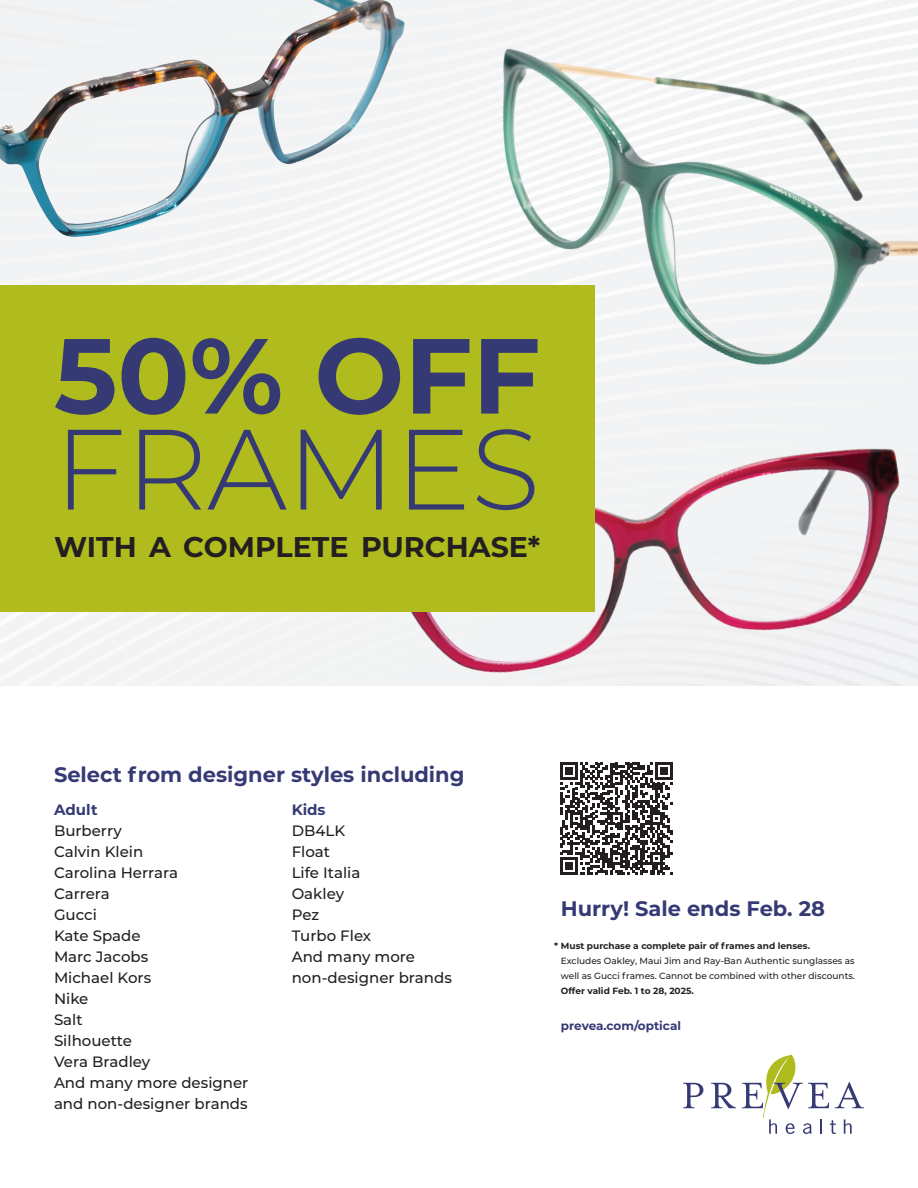
<style>
.page{position:relative;width:918px;height:1188px;background:#fff}
.page>*{position:absolute;margin:0;border:0;box-sizing:border-box;transform-origin:0 0}
.t1{font:300 114px "Montserrat";letter-spacing:-.005em;color:#363a74}
.t2{font:700 106.5px "Montserrat";color:#363a74}
.t3{font:700 28.5px "Montserrat";color:#231f20}
.t4{font:700 21px "Montserrat";color:#363a74}
.t5{font:500 15px/21px "Montserrat";color:#231f20}
.t6{font:700 15px "Montserrat";color:#363a74}
.t7{font:700 12px "Montserrat";color:#363a74}
.t8{font:500 9px/15px "Montserrat";color:#231f20}
.t9{font:700 9px "Montserrat";color:#231f20}
</style>
<div class="page">
<div style="left:0;top:0;width:918px;height:686px;background:#f2f3f4"></div>
<img style="left:0;top:0;width:408px;height:273px">
<svg style="left:560px;top:763px;width:113px;height:112px"></svg>
<svg style="left:683px;top:1083px;width:20px;height:25px"></svg>
<svg style="left:711px;top:1083px;width:25px;height:25px"></svg>
<svg style="left:742px;top:1055px;width:122px;height:79px"></svg>
<img style="left:408px;top:18px;width:510px;height:402px">
<img style="left:338px;top:421px;width:562px;height:252px">
<div style="left:0;top:285px;width:594px;height:326px;background:#b0bb1d"></div>
<h2 class="t2" style="left:54px;top:299px;width:488px">50% OFF</h2>
<h1 class="t1" style="left:54px;top:392px;width:488px">FRAMES</h1>
<h3 class="t3" style="left:54px;top:527px;width:488px">WITH A COMPLETE PURCHASE*</h3>
<h3 class="t4" style="left:54px;top:759px;width:412px">Select from designer styles including</h3>
<p class="t6" style="left:54px;top:798px;width:45px">Adult</p>
<p class="t5" style="left:54px;top:819px;width:196px">Burberry<br>Calvin Klein<br>Carolina Herrara<br>Carrera<br>Gucci<br>Kate Spade<br>Marc Jacobs<br>Michael Kors<br>Nike<br>Salt<br>Silhouette<br>Vera Bradley<br>And many more designer and non-designer brands</p>
<p class="t6" style="left:292px;top:798px;width:35px">Kids</p>
<p class="t5" style="left:292px;top:819px;width:162px">DB4LK<br>Float<br>Life Italia<br>Oakley<br>Pez<br>Turbo Flex<br>And many more non-designer brands</p>
<h3 class="t4" style="left:561px;top:893px;width:266px">Hurry! Sale ends Feb. 28</h3>
<p class="t9" style="left:554px;top:939px;width:257px">* Must purchase a complete pair of frames and lenses.</p>
<p class="t8" style="left:561px;top:953px;width:296px">Excludes Oakley, Maui Jim and Ray-Ban Authentic sunglasses as well as Gucci frames. Cannot be combined with other discounts.</p>
<p class="t9" style="left:561px;top:984px;width:134px">Offer valid Feb. 1 to 28, 2025.</p>
<p class="t7" style="left:561px;top:1017px;width:122px">prevea.com/optical</p>
</div>
